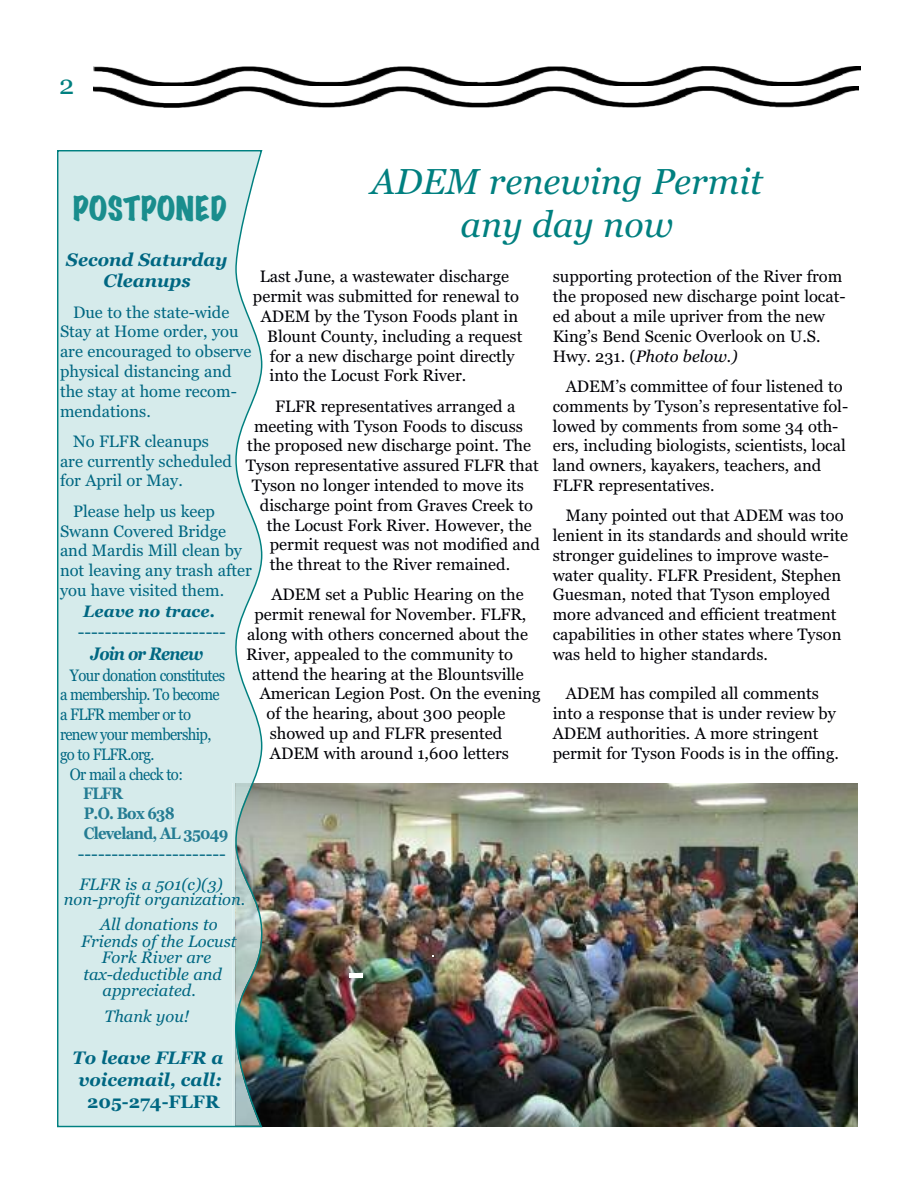
<style>
.page{position:relative;width:918px;height:1188px;background:#fff}
.page>*{position:absolute;margin:0;border:0;box-sizing:border-box;transform-origin:0 0}
.t1{font:italic 36px/43.2px "Georgia";color:#008080;text-align:center}
.t2{font:expanded 30px "Marker Felt";color:#198d8d}
.t3{font:27px "Georgia";color:#008080}
.t4{font:italic 700 18px/21.6px "Georgia";color:#006782;text-align:center}
.t5{font:18px "Georgia";color:#006782}
.t6{font:700 18px "Georgia";color:#006782}
.t7{font:italic 700 18px "Georgia";letter-spacing:-.05em;color:#006782;scale:.9 1}
.t8{font:16.5px/19.8px "Georgia";color:#000006}
.t9{font:16.5px/19.8px "Georgia";color:#006782}
.t10{font:italic 16.5px/15px "Georgia";color:#006782;text-align:center}
.t11{font:16.5px "Georgia";letter-spacing:-.045em;color:#006782;scale:.9 1}
.t12{font:700 16.5px/19.8px "Georgia";letter-spacing:-.05em;color:#247c93;scale:.9 1}
.t13{font:italic 700 16.5px "Georgia";color:#006782}
.s1{font-style:italic}
</style>
<div class="page">
<img style="left:264px;top:783px;width:593px;height:344px">
<svg style="left:57px;top:150px;width:207px;height:977px"></svg>
<img style="left:93px;top:67px;width:768px;height:24px">
<hr style="left:350px;top:974px;width:13px;height:4px;background:#fff">
<img style="left:93px;top:86px;width:765px;height:22px">
<h3 class="t3" style="left:59px;top:65px;width:17px">2</h3>
<h1 class="t1" style="left:371px;top:158px;width:393px">ADEM renewing Permit any day now</h1>
<p class="t8" style="left:553px;top:266px;width:294px">supporting protection of the River from the proposed new discharge point locat&shy;ed about a mile upriver from the new King’s Bend Scenic Overlook on U.S.<br>Hwy. 231. (<span class="s1">Photo below.)</span></p>
<p class="t8" style="left:553px;top:376px;width:297px;text-indent:13px">ADEM’s committee of four listened to comments by Tyson’s representative fol&shy;lowed by comments from some 34 oth&shy;ers, including biologists, scientists, local land owners, kayakers, teachers, and FLFR representatives.</p>
<p class="t8" style="left:553px;top:505px;width:297px;text-indent:13px">Many pointed out that ADEM was too lenient in its standards and should write stronger guidelines to improve waste&shy;water quality. FLFR President, Stephen Guesman, noted that Tyson employed more advanced and efficient treatment capabilities in other states where Tyson was held to higher standards.</p>
<p class="t8" style="left:553px;top:683px;width:288px;text-indent:13px">ADEM has compiled all comments into a response that is under review by ADEM authorities. A more stringent permit for Tyson Foods is in the offing.</p>
<h2 class="t2" style="left:73px;top:185px;width:155px">POSTPONED</h2>
<p class="t4" style="left:66px;top:248px;width:163px">Second Saturday<br>Cleanups</p>
<p class="t9" style="left:60px;top:301px;width:193px;text-indent:13px">Due to the state-wide<br>Stay at Home order, you are encouraged to observe physical distancing and the stay at home recom&shy;mendations.</p>
<p class="t9" style="left:60px;top:431px;width:173px;text-indent:13px">No FLFR cleanups are currently scheduled for April or May.</p>
<p class="t9" style="left:60px;top:500px;width:193px;text-indent:13px">Please help us keep<br>Swann Covered Bridge and Mardis Mill clean by not leaving any trash after you have visited them.</p>
<p class="t13" style="left:83px;top:599px;width:133px">Leave no trace.</p>
<p class="t5" style="left:78px;top:619px;width:150px">----------------------</p>
<p class="t7" style="left:91px;top:640px;width:127px">Join or Renew</p>
<p class="t11" style="left:70px;top:663px;width:174px">Your donation constitutes</p>
<p class="t11" style="left:60px;top:683px;width:179px">a membership. To become</p>
<p class="t11" style="left:60px;top:702px;width:147px">a FLFR member or to</p>
<p class="t11" style="left:60px;top:722px;width:170px">renew your membership,</p>
<p class="t11" style="left:60px;top:742px;width:106px">go to FLFR.org.</p>
<p class="t11" style="left:70px;top:762px;width:127px">Or mail a check to:</p>
<p class="t12" style="left:83px;top:783px;width:163px">FLFR<br>P.O. Box 638<br>Cleveland, AL 35049</p>
<p class="t5" style="left:78px;top:840px;width:150px">----------------------</p>
<p class="t10" style="left:64px;top:876px;width:183px">FLFR is a 501(c)(3) non-profit organization.</p>
<p class="t10" style="left:100px;top:916px;width:119px">All donations to</p>
<p class="t10" style="left:81px;top:933px;width:157px">Friends of the Locust</p>
<p class="t10" style="left:102px;top:949px;width:111px">Fork River are</p>
<p class="t10" style="left:83px;top:966px;width:140px">tax-deductible and</p>
<p class="t10" style="left:103px;top:982px;width:95px">appreciated.</p>
<p class="t10" style="left:105px;top:1008px;width:86px">Thank you!</p>
<p class="t4" style="left:72px;top:1046px;width:152px">To leave FLFR a voicemail, call:</p>
<p class="t6" style="left:87px;top:1088px;width:134px">205-274-FLFR</p>
<p class="t8" style="left:260px;top:266px;width:251px">Last June, a wastewater discharge</p>
<p class="t8" style="left:253px;top:286px;width:268px">permit was submitted for renewal to</p>
<p class="t8" style="left:261px;top:306px;width:259px">ADEM by the Tyson Foods plant in</p>
<p class="t8" style="left:267px;top:326px;width:257px">Blount County, including a request</p>
<p class="t8" style="left:270px;top:345px;width:246px">for a new discharge point directly</p>
<p class="t8" style="left:270px;top:365px;width:198px">into the Locust Fork River.</p>
<p class="t8" style="left:275px;top:396px;width:242px">FLFR representatives arranged a</p>
<p class="t8" style="left:254px;top:415px;width:271px">meeting with Tyson Foods to discuss</p>
<p class="t8" style="left:247px;top:435px;width:285px">the proposed new discharge point. The</p>
<p class="t8" style="left:246px;top:455px;width:294px">Tyson representative assured FLFR that</p>
<p class="t8" style="left:252px;top:475px;width:274px">Tyson no longer intended to move its</p>
<p class="t8" style="left:260px;top:495px;width:275px">discharge point from Graves Creek to</p>
<p class="t8" style="left:267px;top:514px;width:267px">the Locust Fork River. However, the</p>
<p class="t8" style="left:270px;top:534px;width:272px">permit request was not modified and</p>
<p class="t8" style="left:270px;top:554px;width:242px">the threat to the River remained.</p>
<p class="t8" style="left:272px;top:584px;width:254px">ADEM set a Public Hearing on the</p>
<p class="t8" style="left:255px;top:604px;width:273px">permit renewal for November. FLFR,</p>
<p class="t8" style="left:247px;top:624px;width:282px">along with others concerned about the</p>
<p class="t8" style="left:246px;top:644px;width:269px">River, appealed to the community to</p>
<p class="t8" style="left:252px;top:663px;width:273px">attend the hearing at the Blountsville</p>
<p class="t8" style="left:260px;top:683px;width:282px">American Legion Post. On the evening</p>
<p class="t8" style="left:267px;top:703px;width:240px">of the hearing, about 300 people</p>
<p class="t8" style="left:270px;top:723px;width:234px">showed up and FLFR presented</p>
<p class="t8" style="left:270px;top:743px;width:241px">ADEM with around 1,600 letters</p>
</div>
